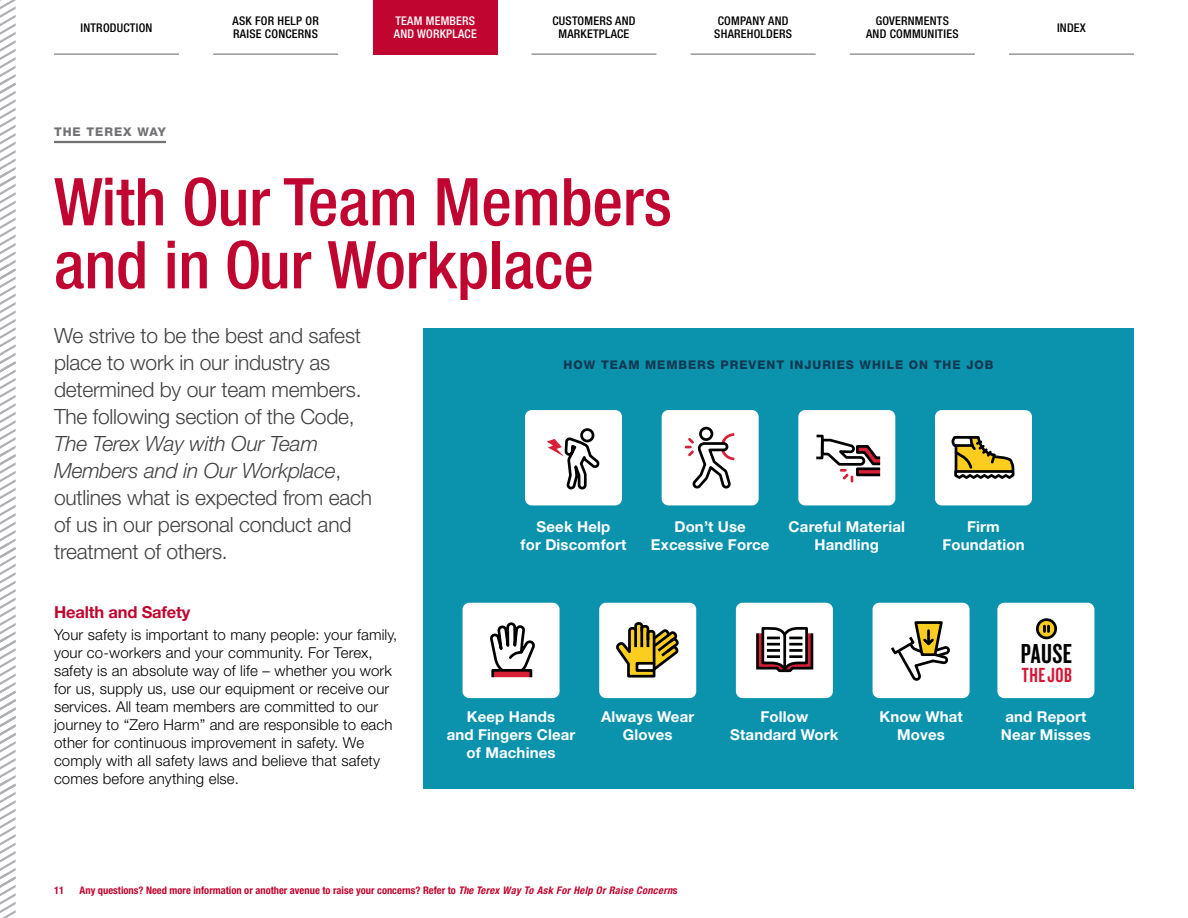
<style>
.page{position:relative;width:1188px;height:918px;background:#fff}
.page>*{position:absolute;margin:0;border:0;box-sizing:border-box;transform-origin:0 0}
.t1{font:500 condensed 66px/63px "Helvetica Neue LT Std";color:#c00630}
.t2{font:28.5px "Knockout HTF48 Featherweight";letter-spacing:.01em;color:#000}
.t3{font:21.3px "Knockout HTF48 Featherweight";letter-spacing:.03em;color:#d71635}
.t4{font:300 21px/27px "Helvetica Neue LT Std";letter-spacing:-.01em;color:#414042}
.t5{font:700 16.5px "Helvetica Neue LT Std";letter-spacing:-.01em;color:#c00630}
.t6{font:300 15px/18px "Helvetica Neue LT Std";letter-spacing:.01em;color:#000}
.t7{font:700 15px/18px "Helvetica Neue LT Std";letter-spacing:.01em;color:#fff;text-align:center}
.t8{font:500 condensed 12px/12.8px "Helvetica Neue LT Std";letter-spacing:.02em;color:#000}
.t9{font:800 12px "Helvetica Neue LT Std";letter-spacing:.08em;color:#103951}
.t10{font:500 condensed 12px/12.8px "Helvetica Neue LT Std";letter-spacing:.02em;color:#fff}
.t11{font:800 12px "Helvetica Neue LT Std";letter-spacing:.08em;color:#717073}
.t12{font:700 condensed 10.5px "Helvetica Neue LT Std";color:#c00630}
.s1{font-style:italic}
</style>
<div class="page">
<div style="left:423px;top:328px;width:711px;height:461px;background:#0b93ad"></div>
<hr style="left:54px;top:141px;width:112px;height:2px;background:#717073">
<div style="left:873px;top:603px;width:97px;height:95px;background:#fff;border-radius:7px"></div>
<div style="left:736px;top:603px;width:97px;height:95px;background:#fff;border-radius:7px"></div>
<div style="left:599px;top:603px;width:97px;height:95px;background:#fff;border-radius:7px"></div>
<div style="left:463px;top:603px;width:97px;height:95px;background:#fff;border-radius:7px"></div>
<div style="left:997px;top:603px;width:97px;height:95px;background:#fff;border-radius:7px"></div>
<svg style="left:1036px;top:618px;width:21px;height:22px"></svg>
<svg style="left:616px;top:622px;width:63px;height:56px"></svg>
<svg style="left:756px;top:627px;width:58px;height:46px"></svg>
<svg style="left:891px;top:621px;width:59px;height:60px"></svg>
<svg style="left:490px;top:622px;width:45px;height:56px"></svg>
<svg style="left:491px;top:669px;width:41px;height:9px"></svg>
<div style="left:935px;top:410px;width:97px;height:95px;background:#fff;border-radius:7px"></div>
<div style="left:798px;top:410px;width:97px;height:95px;background:#fff;border-radius:7px"></div>
<div style="left:662px;top:410px;width:97px;height:95px;background:#fff;border-radius:7px"></div>
<div style="left:525px;top:410px;width:97px;height:95px;background:#fff;border-radius:7px"></div>
<svg style="left:547px;top:428px;width:53px;height:62px"></svg>
<div style="left:699px;top:427px;width:14px;height:14px;border:3px solid #000;border-radius:50%"></div>
<svg style="left:686px;top:432px;width:49px;height:57px"></svg>
<svg style="left:951px;top:436px;width:64px;height:43px"></svg>
<div style="left:815px;top:435px;width:9px;height:24px;border:3px solid #000"></div>
<svg style="left:820px;top:437px;width:61px;height:45px"></svg>
<svg style="left:856px;top:467px;width:25px;height:9px"></svg>
<hr style="left:213px;top:54px;width:125px;height:1px;background:#636466">
<hr style="left:54px;top:54px;width:125px;height:1px;background:#636466">
<hr style="left:691px;top:54px;width:125px;height:1px;background:#636466">
<hr style="left:532px;top:54px;width:124px;height:1px;background:#636466">
<hr style="left:1009px;top:54px;width:125px;height:1px;background:#636466">
<hr style="left:850px;top:54px;width:125px;height:1px;background:#636466">
<svg style="left:0;top:0;width:16px;height:918px"></svg>
<div style="left:373px;top:0;width:125px;height:55px;background:#c00630"></div>
<p class="t8" style="left:80px;top:21px;width:73px">INTRODUCTION</p>
<p class="t8" style="left:714px;top:14px;width:79px">COMPANY AND<br>SHAREHOLDERS</p>
<p class="t8" style="left:233px;top:14px;width:88px">ASK FOR HELP OR<br>RAISE CONCERNS</p>
<p class="t8" style="left:553px;top:14px;width:84px;text-align:center">CUSTOMERS AND<br>MARKETPLACE</p>
<p class="t8" style="left:1057px;top:21px;width:30px">INDEX</p>
<p class="t8" style="left:866px;top:14px;width:94px;text-align:center">GOVERNMENTS<br>AND COMMUNITIES</p>
<p class="t10" style="left:394px;top:14px;width:84px">TEAM MEMBERS<br>AND WORKPLACE</p>
<p class="t11" style="left:54px;top:125px;width:113px">THE TEREX WAY</p>
<h1 class="t1" style="left:54px;top:170px;width:619px">With Our Team Members and in Our Workplace</h1>
<h3 class="t4" style="left:54px;top:321px;width:309px">We strive to be the best and safest place to work in our industry as determined by our team members.<br>The following section of the Code,</h3>
<h3 class="t4" style="left:54px;top:429px;width:320px"><span class="s1">The Terex Way with Our Team<br>Members and in Our Workplace</span>, outlines what is expected from each of us in our personal conduct and treatment of others.</h3>
<p class="t5" style="left:54px;top:602px;width:138px">Health and Safety</p>
<p class="t6" style="left:54px;top:625px;width:345px">Your safety is important to many people: your family, your co-workers and your community. For Terex, safety is an absolute way of life – whether you work for us, supply us, use our equipment or receive our services. All team members are committed to our journey to “Zero Harm” and are responsible to each other for continuous improvement in safety. We comply with all safety laws and believe that safety comes before anything else.</p>
<p class="t9" style="left:564px;top:357px;width:431px">HOW TEAM MEMBERS PREVENT INJURIES WHILE ON THE JOB</p>
<p class="t7" style="left:521px;top:518px;width:107px">Seek Help<br>for Discomfort</p>
<p class="t7" style="left:651px;top:518px;width:120px">Don’t Use<br>Excessive Force</p>
<p class="t7" style="left:789px;top:518px;width:118px">Careful Material<br>Handling</p>
<p class="t7" style="left:942px;top:518px;width:84px">Firm<br>Foundation</p>
<p class="t7" style="left:447px;top:707px;width:130px">Keep Hands<br>and Fingers Clear of Machines</p>
<p class="t7" style="left:601px;top:707px;width:95px">Always Wear<br>Gloves</p>
<p class="t7" style="left:730px;top:707px;width:110px">Follow<br>Standard Work</p>
<p class="t7" style="left:879px;top:707px;width:85px">Know What<br>Moves</p>
<h2 class="t2" style="left:1021px;top:639px;width:53px">PAUSE</h2>
<h3 class="t3" style="left:1022px;top:664px;width:52px">THEJOB</h3>
<h2 class="t2" style="left:1045px;top:640px;width:53px">PAUSE</h2>
<h3 class="t3" style="left:1046px;top:665px;width:52px">THEJOB</h3>
<p class="t7" style="left:1001px;top:707px;width:92px">and Report<br>Near Misses</p>
<p class="t12" style="left:54px;top:884px;width:12px">11</p>
<p class="t12" style="left:80px;top:884px;width:599px">Any questions? Need more information or another avenue to raise your concerns? Refer to <span class="s1">The Terex Way To Ask For Help Or Raise Concern</span>s</p>
</div>
